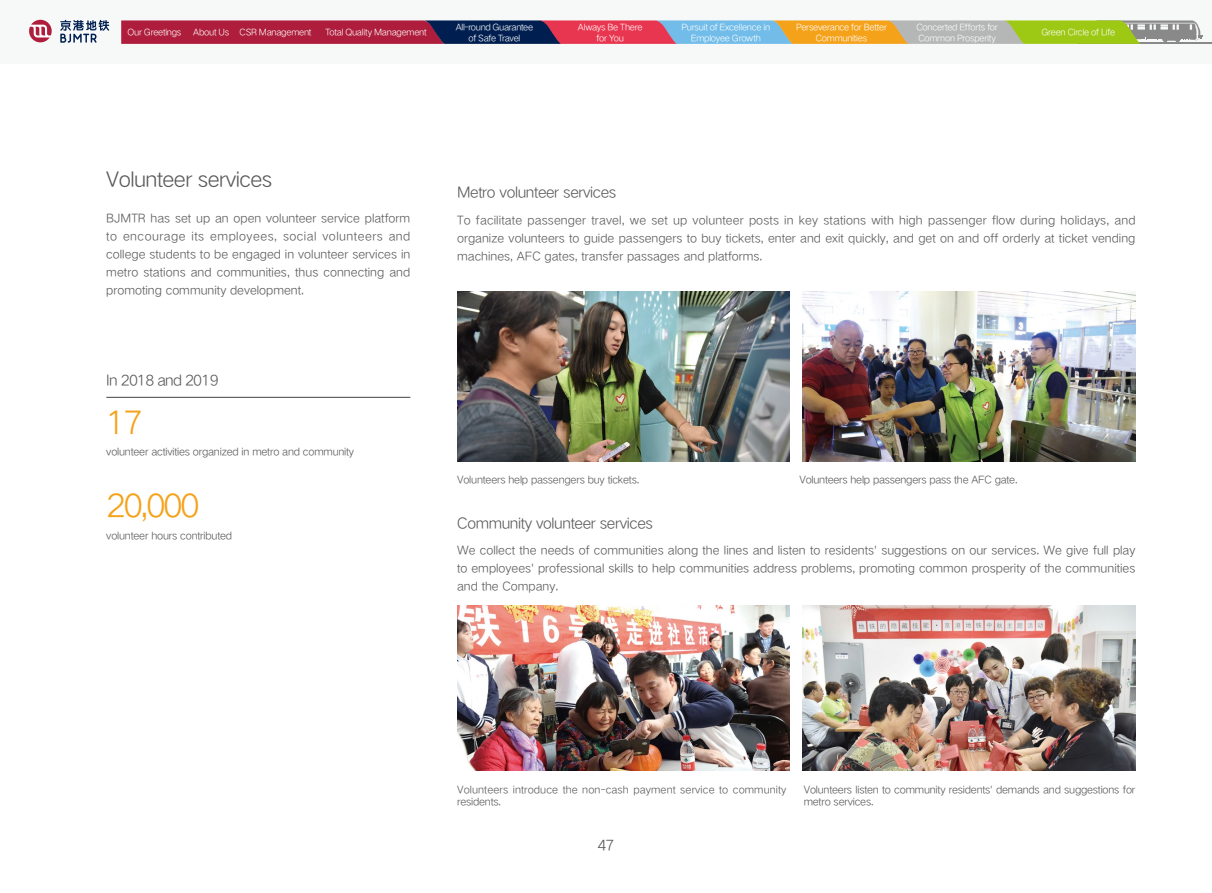
<style>
.page{position:relative;width:1212px;height:893px;background:#fff}
.page>*{position:absolute;margin:0;border:0;box-sizing:border-box;transform-origin:0 0}
.t1{font:33px "HY Qi Hei DES";letter-spacing:-.08em;color:#f5a21b}
.t2{font:21px "HY Qi Hei DES";letter-spacing:-.025em;color:#595757}
.t3{font:15px "HY Qi Hei DES";letter-spacing:-.025em;color:#595757}
.t4{font:15px "HY Qi Hei DES";letter-spacing:-.05em;color:#595757}
.t5{font:12px/18px "HY Qi Hei DES";color:#595757;text-align:justify}
.t6{font:10.5px/12px "HY Qi Hei DES";letter-spacing:-.02em;color:#595757}
.t7{font:10.5px/12px "HY Qi Hei DES";letter-spacing:.01em;color:#595757}
.t8{font:9px/10.5px "HY Qi Hei DES";letter-spacing:-.025em;color:#fff;text-align:center}
</style>
<div class="page">
<div style="left:0;top:0;width:1212px;height:64px;background:#f7f8f8"></div>
<hr style="left:1077px;top:42px;width:135px;height:2px;background:#898989">
<svg style="left:121px;top:20px;width:1081px;height:24px;background:#a26e62"></svg>
<svg style="left:29px;top:20px;width:23px;height:22px"></svg>
<svg style="left:60px;top:20px;width:49px;height:23px"></svg>
<img style="left:457px;top:292px;width:333px;height:170px">
<img style="left:803px;top:292px;width:332px;height:170px">
<img style="left:457px;top:606px;width:333px;height:165px">
<img style="left:803px;top:606px;width:332px;height:165px">
<hr style="left:106px;top:397px;width:304px;height:1px;background:#595757">
<p class="t8" style="left:127px;top:27px;width:56px">Our Greetings</p>
<p class="t8" style="left:193px;top:27px;width:120px">About Us CSR Management</p>
<p class="t8" style="left:325px;top:27px;width:103px">Total Quality Management</p>
<p class="t8" style="left:456px;top:21px;width:79px">All-round Guarantee of Safe Travel</p>
<p class="t8" style="left:578px;top:21px;width:66px">Always Be There for You</p>
<p class="t8" style="left:681px;top:21px;width:90px">Pursuit of Excellence in<br>Employee Growth</p>
<p class="t8" style="left:796px;top:21px;width:92px">Perseverance for Better<br>Communities</p>
<p class="t8" style="left:916px;top:21px;width:83px;text-align:left">Concerted Efforts for<br>Common Prosperity</p>
<p class="t8" style="left:1041px;top:27px;width:75px">Green Circle of Life</p>
<h2 class="t2" style="left:106px;top:165px;width:168px">Volunteer services</h2>
<p class="t5" style="left:106px;top:209px;width:306px">BJMTR has set up an open volunteer service platform to encourage its employees, social volunteers and college students to be engaged in volunteer services in metro stations and communities, thus connecting and promoting community development.</p>
<p class="t5" style="left:457px;top:210px;width:680px">To facilitate passenger travel, we set up volunteer posts in key stations with high passenger flow during holidays, and organize volunteers to guide passengers to buy tickets, enter and exit quickly, and get on and off orderly at ticket vending machines, AFC gates, transfer passages and platforms.</p>
<p class="t3" style="left:457px;top:183px;width:161px">Metro volunteer services</p>
<p class="t4" style="left:106px;top:370px;width:114px">In 2018 and 2019</p>
<h1 class="t1" style="left:106px;top:400px;width:38px">17</h1>
<p class="t6" style="left:106px;top:445px;width:249px">volunteer activities organized in metro and community</p>
<h1 class="t1" style="left:106px;top:483px;width:95px">20,000</h1>
<p class="t6" style="left:106px;top:529px;width:127px">volunteer hours contributed</p>
<p class="t6" style="left:457px;top:473px;width:184px">Volunteers help passengers buy tickets.</p>
<p class="t6" style="left:799px;top:473px;width:220px">Volunteers help passengers pass the AFC gate.</p>
<p class="t3" style="left:457px;top:513px;width:197px">Community volunteer services</p>
<p class="t5" style="left:457px;top:540px;width:680px">We collect the needs of communities along the lines and listen to residents' suggestions on our services. We give full play to employees' professional skills to help communities address problems, promoting common prosperity of the communities and the Company.</p>
<p class="t7" style="left:457px;top:783px;width:331px">Volunteers introduce the non-cash payment service to community residents.</p>
<p class="t6" style="left:804px;top:783px;width:333px">Volunteers listen to community residents' demands and suggestions for metro services.</p>
<p class="t3" style="left:597px;top:836px;width:19px">47</p>
</div>
